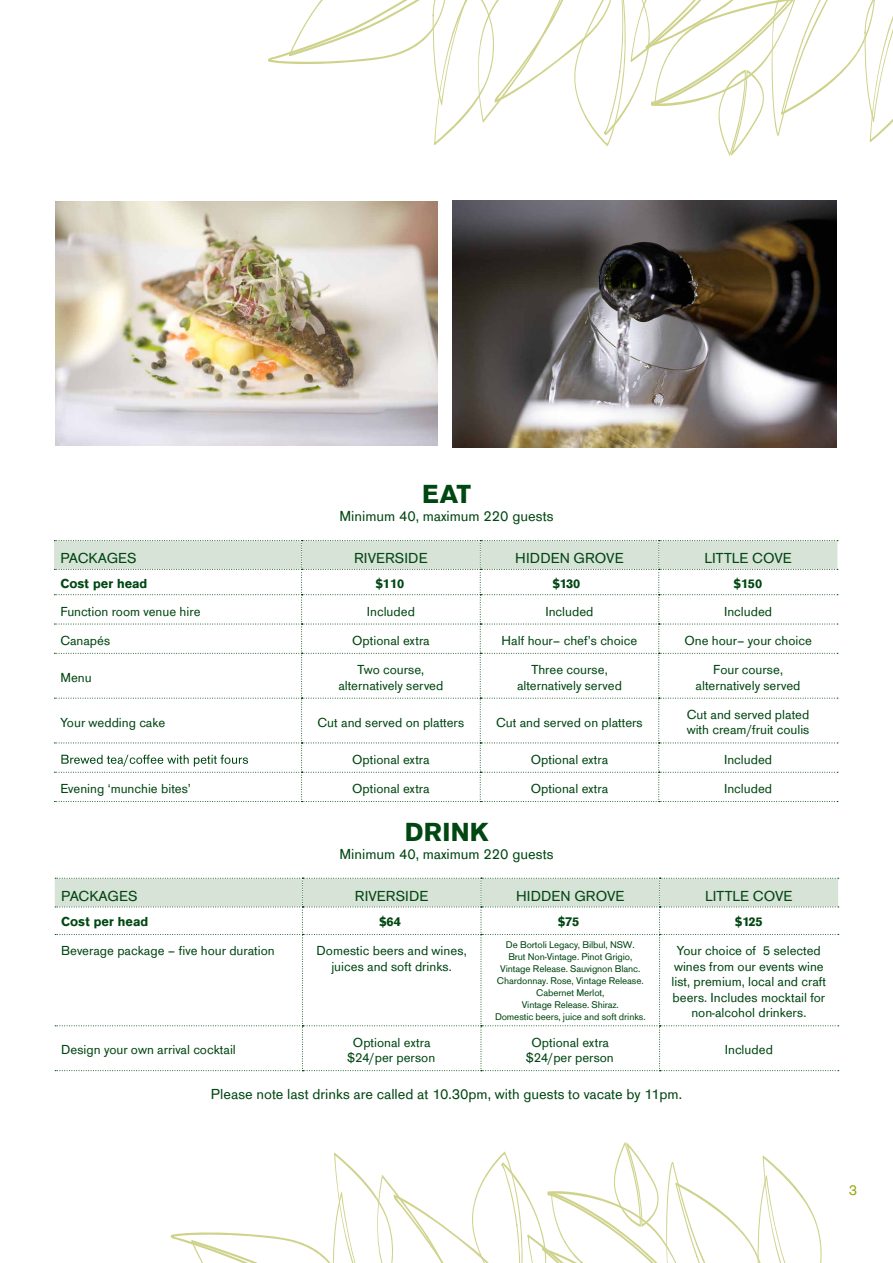
<style>
.page{position:relative;width:893px;height:1263px;background:#fff}
.page>*{position:absolute;margin:0;border:0;box-sizing:border-box;transform-origin:0 0}
.t1{font:700 27px "Ancona";letter-spacing:.01em;color:#004712}
.t2{font:15px "Ancona";color:#004712}
.t3{font:15px "Ancona";color:#9fa617}
.t4{font:13.5px/15.6px "Ancona";color:#004712;text-align:center}
.t5{font:700 13.5px "Ancona";color:#004712}
.t6{font:10.05px/12px "Ancona";letter-spacing:-.01em;color:#004712;text-align:center}
</style>
<div class="page">
<svg style="left:268px;top:0;width:625px;height:156px"></svg>
<img style="left:55px;top:201px;width:383px;height:245px">
<img style="left:453px;top:201px;width:383px;height:246px">
<svg style="left:54px;top:540px;width:784px;height:262px"></svg>
<svg style="left:55px;top:878px;width:784px;height:193px"></svg>
<svg style="left:171px;top:1142px;width:651px;height:121px"></svg>
<h1 class="t1" style="left:422px;top:474px;width:50px">EAT</h1>
<p class="t2" style="left:339px;top:505px;width:216px">Minimum 40, maximum 220 guests</p>
<p class="t2" style="left:60px;top:547px;width:78px">PACKAGES</p>
<p class="t2" style="left:354px;top:547px;width:75px">RIVERSIDE</p>
<p class="t2" style="left:515px;top:547px;width:110px">HIDDEN GROVE</p>
<p class="t2" style="left:704px;top:547px;width:89px">LITTLE COVE</p>
<p class="t5" style="left:60px;top:574px;width:88px">Cost per head</p>
<p class="t5" style="left:376px;top:574px;width:30px">$110</p>
<p class="t5" style="left:553px;top:574px;width:29px">$130</p>
<p class="t5" style="left:734px;top:574px;width:30px">$150</p>
<p class="t4" style="left:60px;top:602px;width:142px">Function room venue hire</p>
<p class="t4" style="left:367px;top:602px;width:50px">Included</p>
<p class="t4" style="left:545px;top:602px;width:50px">Included</p>
<p class="t4" style="left:724px;top:602px;width:50px">Included</p>
<p class="t4" style="left:60px;top:631px;width:51px">Canapés</p>
<p class="t4" style="left:352px;top:631px;width:79px">Optional extra</p>
<p class="t4" style="left:502px;top:631px;width:137px">Half hour– chef’s choice</p>
<p class="t4" style="left:684px;top:631px;width:129px">One hour– your choice</p>
<p class="t4" style="left:60px;top:668px;width:33px">Menu</p>
<p class="t4" style="left:338px;top:661px;width:106px">Two course, alternatively served</p>
<p class="t4" style="left:517px;top:661px;width:106px">Three course, alternatively served</p>
<p class="t4" style="left:696px;top:661px;width:106px">Four course, alternatively served</p>
<p class="t4" style="left:60px;top:713px;width:106px">Your wedding cake</p>
<p class="t4" style="left:318px;top:713px;width:148px">Cut and served on platters</p>
<p class="t4" style="left:496px;top:713px;width:148px">Cut and served on platters</p>
<p class="t4" style="left:687px;top:706px;width:124px;text-align:left">Cut and served plated with cream/fruit coulis</p>
<p class="t4" style="left:352px;top:750px;width:79px">Optional extra</p>
<p class="t4" style="left:531px;top:750px;width:79px">Optional extra</p>
<p class="t4" style="left:724px;top:750px;width:50px">Included</p>
<p class="t4" style="left:60px;top:780px;width:132px">Evening ‘munchie bites’</p>
<p class="t4" style="left:352px;top:780px;width:79px">Optional extra</p>
<p class="t4" style="left:531px;top:780px;width:79px">Optional extra</p>
<p class="t4" style="left:724px;top:780px;width:50px">Included</p>
<h1 class="t1" style="left:405px;top:812px;width:85px">DRINK</h1>
<p class="t2" style="left:339px;top:843px;width:216px">Minimum 40, maximum 220 guests</p>
<p class="t2" style="left:61px;top:884px;width:78px">PACKAGES</p>
<p class="t2" style="left:355px;top:884px;width:75px">RIVERSIDE</p>
<p class="t2" style="left:516px;top:884px;width:110px">HIDDEN GROVE</p>
<p class="t2" style="left:705px;top:884px;width:89px">LITTLE COVE</p>
<p class="t5" style="left:61px;top:911px;width:88px">Cost per head</p>
<p class="t5" style="left:379px;top:911px;width:23px">$64</p>
<p class="t5" style="left:558px;top:911px;width:23px">$75</p>
<p class="t5" style="left:735px;top:911px;width:29px">$125</p>
<p class="t4" style="left:61px;top:942px;width:215px">Beverage package – five hour duration</p>
<p class="t4" style="left:317px;top:942px;width:152px">Domestic beers and wines, juices and soft drinks.</p>
<p class="t6" style="left:495px;top:937px;width:152px">De Bortoli Legacy, Bilbul, NSW.<br>Brut Non-Vintage. Pinot Grigio,<br>Vintage Release. Sauvignon Blanc.<br>Chardonnay. Rose, Vintage Release.<br>Cabernet Merlot,<br>Vintage Release. Shiraz.<br>Domestic beers, juice and soft drinks.</p>
<p class="t4" style="left:671px;top:942px;width:156px">Your choice of 5 selected wines from our events wine list, premium, local and craft beers. Includes mocktail for non-alcohol drinkers.</p>
<p class="t4" style="left:61px;top:1041px;width:176px">Design your own arrival cocktail</p>
<p class="t4" style="left:348px;top:1033px;width:89px">Optional extra $24/per person</p>
<p class="t4" style="left:526px;top:1033px;width:89px">Optional extra $24/per person</p>
<p class="t4" style="left:725px;top:1041px;width:50px">Included</p>
<p class="t2" style="left:211px;top:1083px;width:472px">Please note last drinks are called at 10.30pm, with guests to vacate by 11pm.</p>
<p class="t3" style="left:849px;top:1179px;width:10px">3</p>
</div>
